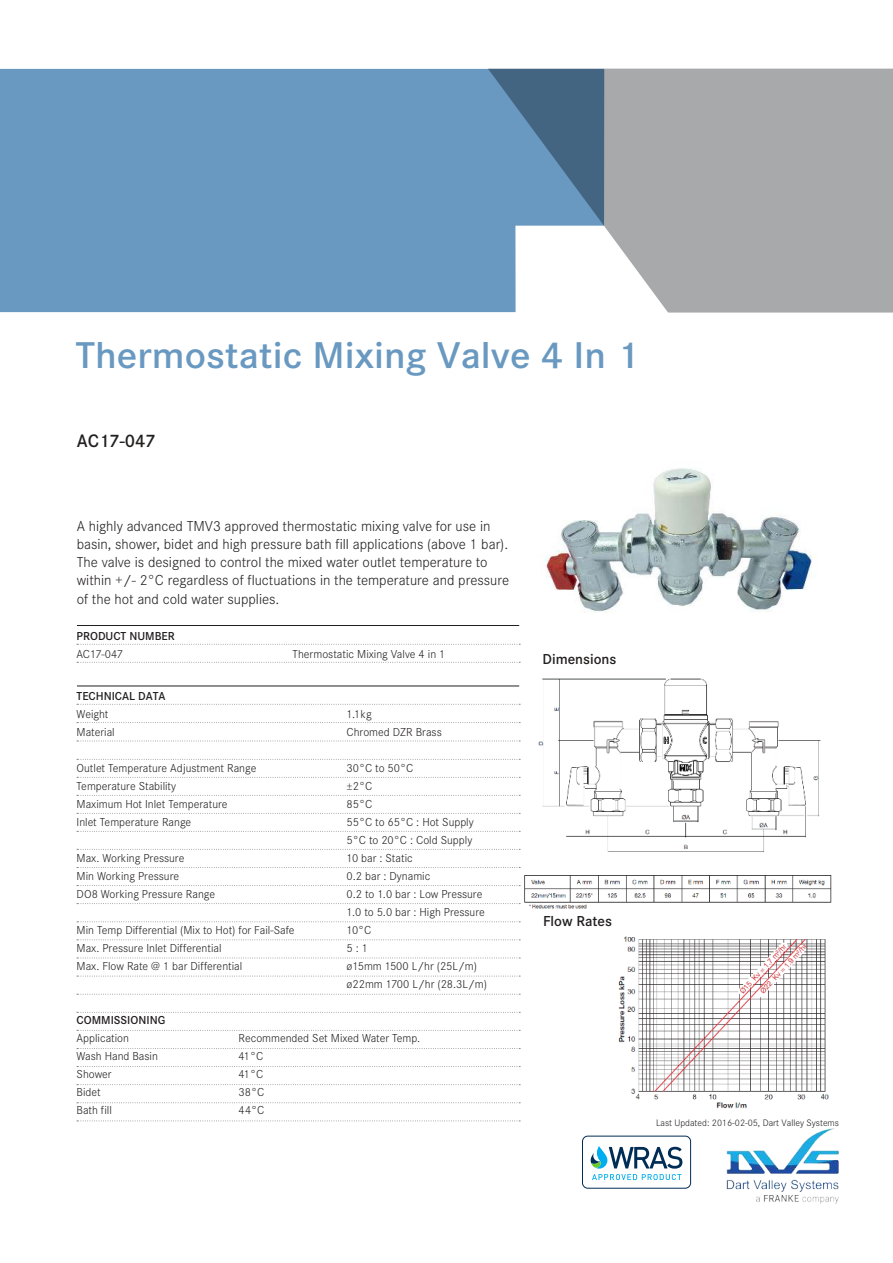
<style>
.page{position:relative;width:893px;height:1263px;background:#fff}
.page>*{position:absolute;margin:0;border:0;box-sizing:border-box;transform-origin:0 0}
.t1{font:600 38.7px "Corporate S";color:#6999c1;scale:1.06 1}
.t2{font:600 18.75px "Corporate S";color:#221f1f}
.t3{font:300 15px/18px "Corporate S";color:#221f1f}
.t4{font:600 15px "Corporate S";color:#221f1f}
.t5{font:300 12px/18px "Corporate S";color:#221f1f}
.t6{font:600 12px "Corporate S";color:#221f1f}
.t7{font:300 9.75px "Corporate S";color:#221f1f}
</style>
<div class="page">
<svg style="left:488px;top:69px;width:405px;height:244px;background:#abadaf"></svg>
<svg style="left:0;top:69px;width:604px;height:243px;background:#6e9bc0"></svg>
<hr style="left:77px;top:625px;width:442px;height:1px;background:#221f1f">
<hr style="left:77px;top:686px;width:442px;height:1px;background:#221f1f">
<svg style="left:77px;top:644px;width:443px;height:1px"></svg>
<svg style="left:77px;top:662px;width:443px;height:1px"></svg>
<svg style="left:77px;top:704px;width:443px;height:1px"></svg>
<svg style="left:77px;top:722px;width:443px;height:1px"></svg>
<svg style="left:77px;top:741px;width:443px;height:1px"></svg>
<svg style="left:77px;top:759px;width:443px;height:1px"></svg>
<svg style="left:77px;top:777px;width:443px;height:1px"></svg>
<svg style="left:77px;top:795px;width:443px;height:1px"></svg>
<svg style="left:77px;top:813px;width:443px;height:1px"></svg>
<svg style="left:77px;top:831px;width:443px;height:1px"></svg>
<svg style="left:77px;top:849px;width:443px;height:1px"></svg>
<svg style="left:77px;top:867px;width:443px;height:1px"></svg>
<svg style="left:77px;top:885px;width:443px;height:1px"></svg>
<svg style="left:77px;top:903px;width:443px;height:1px"></svg>
<svg style="left:77px;top:921px;width:443px;height:1px"></svg>
<svg style="left:77px;top:939px;width:443px;height:1px"></svg>
<svg style="left:77px;top:957px;width:443px;height:1px"></svg>
<svg style="left:77px;top:976px;width:443px;height:1px"></svg>
<svg style="left:77px;top:994px;width:443px;height:1px"></svg>
<svg style="left:77px;top:1012px;width:443px;height:1px"></svg>
<svg style="left:77px;top:1030px;width:443px;height:1px"></svg>
<svg style="left:77px;top:1048px;width:443px;height:1px"></svg>
<svg style="left:77px;top:1066px;width:443px;height:1px"></svg>
<svg style="left:77px;top:1084px;width:443px;height:1px"></svg>
<img style="left:726px;top:1128px;width:113px;height:76px">
<svg style="left:77px;top:1102px;width:443px;height:1px"></svg>
<svg style="left:77px;top:1120px;width:443px;height:1px"></svg>
<img style="left:524px;top:678px;width:308px;height:231px">
<img style="left:618px;top:936px;width:211px;height:173px">
<img style="left:540px;top:468px;width:274px;height:144px">
<div style="left:582px;top:1136px;width:109px;height:52px;border:1px solid #002d56;border-radius:5px"></div>
<svg style="left:591px;top:1146px;width:91px;height:34px"></svg>
<h1 class="t1" style="left:75px;top:342px;width:533px">Thermostatic Mixing Valve 4 In 1</h1>
<h2 class="t2" style="left:77px;top:434px;width:81px">AC17-047</h2>
<p class="t3" style="left:77px;top:518px;width:434px">A highly advanced TMV3 approved thermostatic mixing valve for use in basin, shower, bidet and high pressure bath fill applications (above 1 bar).<br>The valve is designed to control the mixed water outlet temperature to within +/- 2°C regardless of fluctuations in the temperature and pressure</p>
<p class="t3" style="left:77px;top:592px;width:204px">of the hot and cold water supplies.</p>
<p class="t6" style="left:77px;top:631px;width:100px">PRODUCT NUMBER</p>
<p class="t5" style="left:77px;top:646px;width:48px">AC17-047</p>
<p class="t5" style="left:293px;top:646px;width:154px">Thermostatic Mixing Valve 4 in 1</p>
<p class="t6" style="left:77px;top:692px;width:91px">TECHNICAL DATA</p>
<p class="t5" style="left:77px;top:706px;width:33px">Weight</p>
<p class="t5" style="left:347px;top:706px;width:27px">1.1kg</p>
<p class="t5" style="left:77px;top:724px;width:40px">Material</p>
<p class="t5" style="left:347px;top:724px;width:97px">Chromed DZR Brass</p>
<p class="t5" style="left:77px;top:760px;width:181px">Outlet Temperature Adjustment Range</p>
<p class="t5" style="left:347px;top:760px;width:68px">30°C to 50°C</p>
<p class="t5" style="left:77px;top:778px;width:101px">Temperature Stability</p>
<p class="t5" style="left:347px;top:778px;width:27px">±2°C</p>
<p class="t5" style="left:77px;top:796px;width:152px">Maximum Hot Inlet Temperature</p>
<p class="t5" style="left:347px;top:796px;width:27px">85°C</p>
<p class="t5" style="left:77px;top:814px;width:116px">Inlet Temperature Range</p>
<p class="t5" style="left:347px;top:814px;width:129px">55°C to 65°C : Hot Supply<br>5°C to 20°C : Cold Supply</p>
<p class="t5" style="left:77px;top:850px;width:109px">Max. Working Pressure</p>
<p class="t5" style="left:347px;top:850px;width:68px">10 bar : Static</p>
<p class="t5" style="left:77px;top:868px;width:104px">Min Working Pressure</p>
<p class="t5" style="left:347px;top:868px;width:85px">0.2 bar : Dynamic</p>
<p class="t5" style="left:77px;top:886px;width:140px">DO8 Working Pressure Range</p>
<p class="t5" style="left:347px;top:886px;width:140px">0.2 to 1.0 bar : Low Pressure<br>1.0 to 5.0 bar : High Pressure</p>
<p class="t5" style="left:77px;top:922px;width:220px">Min Temp Differential (Mix to Hot) for Fail-Safe</p>
<p class="t5" style="left:347px;top:922px;width:26px">10°C</p>
<p class="t5" style="left:77px;top:940px;width:147px">Max. Pressure Inlet Differential</p>
<p class="t5" style="left:347px;top:940px;width:23px">5 : 1</p>
<p class="t5" style="left:77px;top:958px;width:167px">Max. Flow Rate @ 1 bar Differential</p>
<p class="t5" style="left:347px;top:958px;width:142px">ø15mm 1500 L/hr (25L/m) ø22mm 1700 L/hr (28.3L/m)</p>
<p class="t6" style="left:77px;top:1016px;width:90px">COMMISSIONING</p>
<p class="t5" style="left:77px;top:1030px;width:54px">Application</p>
<p class="t5" style="left:239px;top:1030px;width:183px">Recommended Set Mixed Water Temp.</p>
<p class="t5" style="left:77px;top:1048px;width:83px">Wash Hand Basin</p>
<p class="t5" style="left:239px;top:1048px;width:26px">41°C</p>
<p class="t5" style="left:77px;top:1066px;width:37px">Shower</p>
<p class="t5" style="left:239px;top:1066px;width:26px">41°C</p>
<p class="t5" style="left:77px;top:1084px;width:26px">Bidet</p>
<p class="t5" style="left:239px;top:1084px;width:27px">38°C</p>
<p class="t5" style="left:77px;top:1102px;width:37px">Bath fill</p>
<p class="t5" style="left:239px;top:1102px;width:27px">44°C</p>
<p class="t4" style="left:542px;top:653px;width:75px">Dimensions</p>
<p class="t4" style="left:543px;top:916px;width:70px">Flow Rates</p>
<p class="t7" style="left:656px;top:1120px;width:184px">Last Updated: 2016-02-05, Dart Valley Systems</p>
</div>
